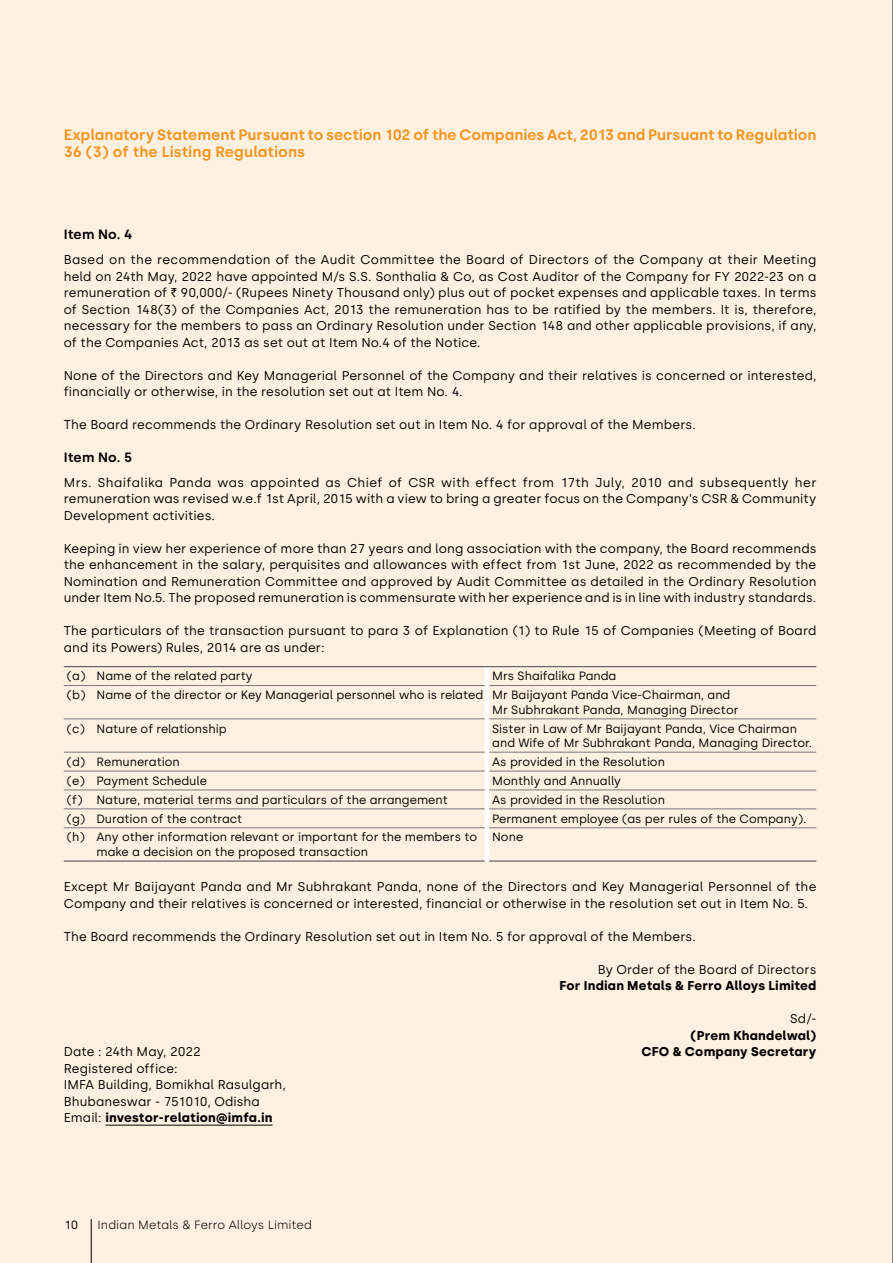
<style>
.page{position:relative;width:893px;height:1263px;background:#fff1e2}
.page>*{position:absolute;margin:0;border:0;box-sizing:border-box;transform-origin:0 0}
.t1{font:600 15px/16.5px "Silka";color:#f7941e}
.t2{font:600 13.5px "Silka";letter-spacing:.01em;color:#000}
.t3{font:12.75px/16.5px "Silka";letter-spacing:.01em;color:#000}
.t4{font:700 12.75px "Silka";letter-spacing:.015em;color:#000}
.t5{font:12.75px "Silka";letter-spacing:-.01em;color:#000}
.t6{font:12px/14.4px "Silka";color:#000}
.t7{font:300 12px "Silka";color:#000}
.s1{font-family:"Rupee"}
.s2{font-weight:700}
</style>
<div class="page">
<hr style="left:105px;top:1125px;width:168px;height:1px;background:#000">
<hr style="left:64px;top:685px;width:30px;height:1px;background:#77787b">
<hr style="left:94px;top:685px;width:391px;height:1px;background:#77787b">
<hr style="left:489px;top:685px;width:327px;height:1px;background:#77787b">
<hr style="left:64px;top:719px;width:30px;height:1px;background:#77787b">
<hr style="left:94px;top:719px;width:391px;height:1px;background:#77787b">
<hr style="left:489px;top:719px;width:327px;height:1px;background:#77787b">
<hr style="left:64px;top:752px;width:30px;height:1px;background:#77787b">
<hr style="left:94px;top:752px;width:391px;height:1px;background:#77787b">
<hr style="left:489px;top:752px;width:327px;height:1px;background:#77787b">
<hr style="left:64px;top:771px;width:30px;height:1px;background:#77787b">
<hr style="left:94px;top:771px;width:391px;height:1px;background:#77787b">
<hr style="left:489px;top:771px;width:327px;height:1px;background:#77787b">
<hr style="left:64px;top:790px;width:30px;height:1px;background:#77787b">
<hr style="left:94px;top:790px;width:391px;height:1px;background:#77787b">
<hr style="left:489px;top:790px;width:327px;height:1px;background:#77787b">
<hr style="left:64px;top:809px;width:30px;height:1px;background:#77787b">
<hr style="left:94px;top:809px;width:391px;height:1px;background:#77787b">
<hr style="left:489px;top:809px;width:327px;height:1px;background:#77787b">
<hr style="left:64px;top:827px;width:30px;height:1px;background:#77787b">
<hr style="left:94px;top:827px;width:391px;height:1px;background:#77787b">
<hr style="left:489px;top:827px;width:327px;height:1px;background:#77787b">
<hr style="left:64px;top:860px;width:30px;height:2px;background:#58595b">
<hr style="left:94px;top:860px;width:391px;height:2px;background:#58595b">
<hr style="left:489px;top:860px;width:327px;height:2px;background:#58595b">
<hr style="left:64px;top:666px;width:30px;height:1px;background:#58595b">
<hr style="left:94px;top:666px;width:391px;height:1px;background:#58595b">
<hr style="left:489px;top:666px;width:327px;height:1px;background:#58595b">
<svg style="left:485px;top:666px;width:4px;height:195px"></svg>
<hr style="left:892px;top:0;width:1px;height:1263px;background:#000">
<hr style="left:91px;top:1219px;width:1px;height:44px;background:#000">
<p class="t1" style="left:64px;top:127px;width:754px">Explanatory Statement Pursuant to section 102 of the Companies Act, 2013 and Pursuant to Regulation<br>36 (3) of the Listing Regulations</p>
<p class="t2" style="left:64px;top:226px;width:70px">Item No. 4</p>
<p class="t3" style="left:64px;top:251px;width:754px;text-align:justify">Based on the recommendation of the Audit Committee the Board of Directors of the Company at their Meeting held on 24th May, 2022 have appointed M/s S.S. Sonthalia &amp; Co, as Cost Auditor of the Company for FY 2022-23 on a remuneration of <span class="s1">`</span> 90,000/- (Rupees Ninety Thousand only) plus out of pocket expenses and applicable taxes. In terms of Section 148(3) of the Companies Act, 2013 the remuneration has to be ratified by the members. It is, therefore, necessary for the members to pass an Ordinary Resolution under Section 148 and other applicable provisions, if any, of the Companies Act, 2013 as set out at Item No.4 of the Notice.</p>
<p class="t3" style="left:64px;top:367px;width:754px">None of the Directors and Key Managerial Personnel of the Company and their relatives is concerned or interested, financially or otherwise, in the resolution set out at Item No. 4.</p>
<p class="t3" style="left:64px;top:416px;width:634px">The Board recommends the Ordinary Resolution set out in Item No. 4 for approval of the Members.</p>
<p class="t2" style="left:64px;top:449px;width:70px">Item No. 5</p>
<p class="t3" style="left:64px;top:474px;width:754px;text-align:justify">Mrs. Shaifalika Panda was appointed as Chief of CSR with effect from 17th July, 2010 and subsequently her remuneration was revised w.e.f 1st April, 2015 with a view to bring a greater focus on the Company’s CSR &amp; Community Development activities.</p>
<p class="t3" style="left:64px;top:540px;width:754px;text-align:justify">Keeping in view her experience of more than 27 years and long association with the company, the Board recommends the enhancement in the salary, perquisites and allowances with effect from 1st June, 2022 as recommended by the Nomination and Remuneration Committee and approved by Audit Committee as detailed in the Ordinary Resolution under Item No.5. The proposed remuneration is commensurate with her experience and is in line with industry standards.</p>
<p class="t3" style="left:64px;top:623px;width:754px">The particulars of the transaction pursuant to para 3 of Explanation (1) to Rule 15 of Companies (Meeting of Board and its Powers) Rules, 2014 are as under:</p>
<p class="t6" style="left:67px;top:669px;width:187px">(a) Name of the related party</p>
<p class="t6" style="left:67px;top:667px;width:665px;line-height:18.9px;text-indent:425px">Mrs Shaifalika Panda<br>(b) Name of the director or Key Managerial personnel who is related Mr Baijayant Panda Vice-Chairman, and</p>
<p class="t6" style="left:492px;top:702px;width:248px">Mr Subhrakant Panda, Managing Director</p>
<p class="t6" style="left:67px;top:721px;width:162px">(c) Nature of relationship</p>
<p class="t6" style="left:492px;top:721px;width:321px">Sister in Law of Mr Baijayant Panda, Vice Chairman and Wife of Mr Subhrakant Panda, Managing Director.</p>
<p class="t6" style="left:67px;top:754px;width:115px">(d) Remuneration</p>
<p class="t6" style="left:492px;top:754px;width:174px">As provided in the Resolution</p>
<p class="t6" style="left:67px;top:773px;width:142px">(e) Payment Schedule</p>
<p class="t6" style="left:492px;top:773px;width:130px">Monthly and Annually</p>
<p class="t6" style="left:67px;top:792px;width:383px">(f) Nature, material terms and particulars of the arrangement</p>
<p class="t6" style="left:492px;top:792px;width:174px">As provided in the Resolution</p>
<p class="t6" style="left:67px;top:811px;width:177px">(g) Duration of the contract</p>
<p class="t6" style="left:492px;top:811px;width:316px">Permanent employee (as per rules of the Company).</p>
<p class="t6" style="left:96px;top:830px;width:382px;text-indent:-30px">(h) Any other information relevant or important for the members to make a decision on the proposed transaction</p>
<p class="t6" style="left:492px;top:830px;width:33px">None</p>
<p class="t3" style="left:64px;top:878px;width:754px">Except Mr Baijayant Panda and Mr Subhrakant Panda, none of the Directors and Key Managerial Personnel of the<br>Company and their relatives is concerned or interested, financial or otherwise in the resolution set out in Item No. 5.</p>
<p class="t3" style="left:64px;top:928px;width:634px">The Board recommends the Ordinary Resolution set out in Item No. 5 for approval of the Members.</p>
<p class="t3" style="left:598px;top:961px;width:220px">By Order of the Board of Directors</p>
<p class="t4" style="left:559px;top:978px;width:258px">For Indian Metals &amp; Ferro Alloys Limited</p>
<p class="t3" style="left:790px;top:1010px;width:28px">Sd/-</p>
<p class="t4" style="left:691px;top:1027px;width:127px">(Prem Khandelwal)</p>
<p class="t5" style="left:64px;top:1044px;width:139px">Date : 24th May, 2022</p>
<p class="t4" style="left:641px;top:1044px;width:176px">CFO &amp; Company Secretary</p>
<p class="t3" style="left:64px;top:1060px;width:224px">Registered office:<br>IMFA Building, Bomikhal Rasulgarh,<br>Bhubaneswar - 751010, Odisha<br>Email: <span class="s2">investor-relation@imfa.in</span></p>
<p class="t6" style="left:64px;top:1218px;width:16px">10</p>
<p class="t7" style="left:97px;top:1218px;width:216px">Indian Metals &amp; Ferro Alloys Limited</p>
</div>
